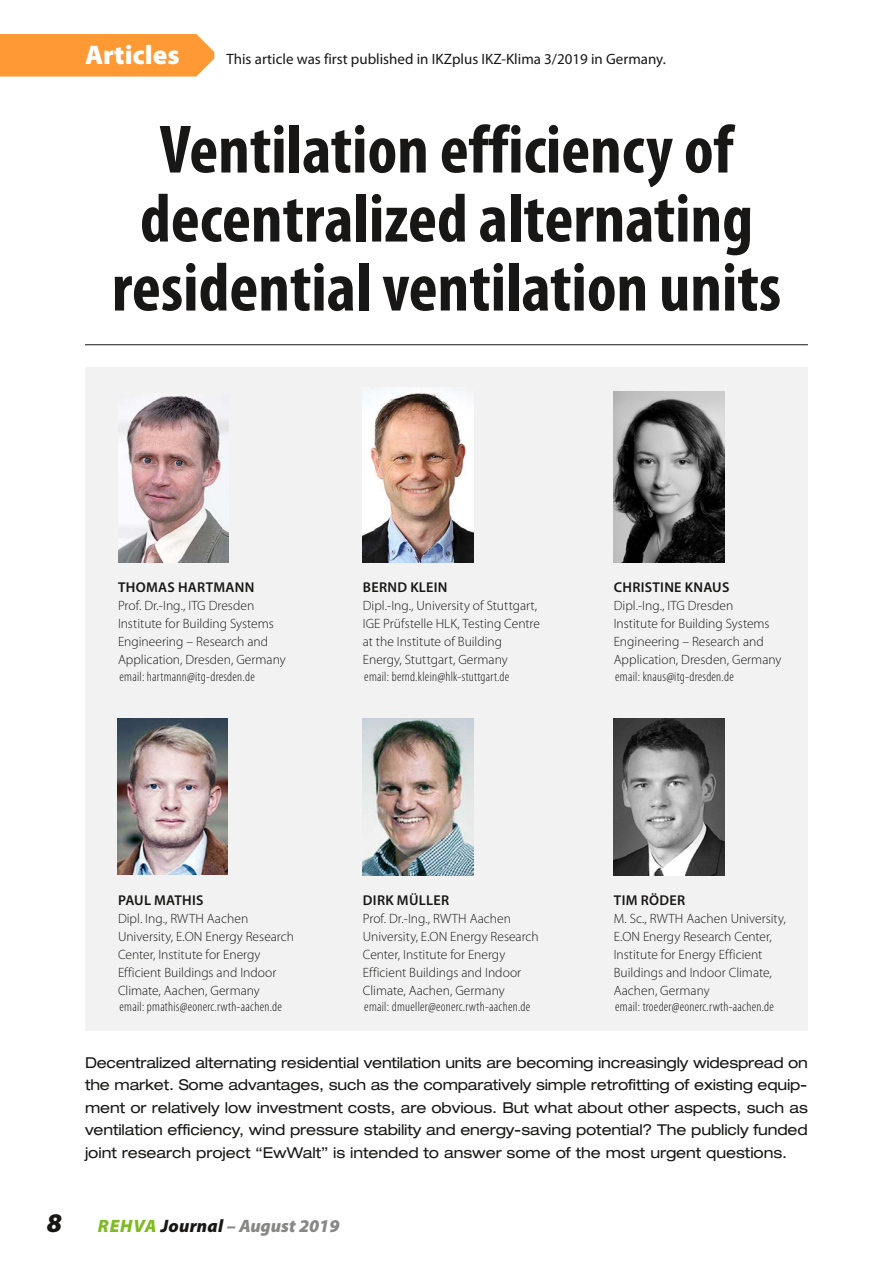
<style>
.page{position:relative;width:893px;height:1263px;background:#fff}
.page>*{position:absolute;margin:0;border:0;box-sizing:border-box;transform-origin:0 0}
.t1{font:700 condensed 69px/69px "Myriad Pro";color:#181716;text-align:center}
.t2{font:900 27px "Myriad Pro";color:#fff}
.t3{font:italic 900 27px "Myriad Pro";color:#181716}
.t4{font:italic 900 18px "Myriad Pro";letter-spacing:.005em;color:#878786}
.t5{font:expanded 15px/22.5px "Helvetica Neue LT Std";letter-spacing:-.005em;color:#181716;text-align:justify}
.t6{font:15px "Myriad Pro";color:#181716}
.t7{font:600 14.25px "Myriad Pro";letter-spacing:.02em;color:#181716}
.t8{font:300 13.5px/18px "Myriad Pro";color:#181716}
.t9{font:300 condensed 13.5px "Myriad Pro";letter-spacing:.02em;color:#181716}
.s1{color:#7fba23}
.s2{color:#181716}
</style>
<div class="page">
<div style="left:85px;top:367px;width:723px;height:663px;background:#f2f2f2"></div>
<hr style="left:85px;top:344px;width:723px;height:1px;background:#181716">
<img style="left:363px;top:718px;width:110px;height:157px">
<img style="left:117px;top:718px;width:111px;height:156px">
<img style="left:614px;top:718px;width:110px;height:157px">
<img style="left:614px;top:391px;width:110px;height:171px">
<img style="left:363px;top:388px;width:110px;height:174px">
<img style="left:118px;top:394px;width:111px;height:168px">
<div style="left:0;top:34px;width:214px;height:43px;background:#f93"></div>
<h2 class="t2" style="left:85px;top:37px;width:96px">Articles</h2>
<p class="t6" style="left:226px;top:50px;width:441px">This article was first published in IKZplus IKZ-Klima 3/2019 in Germany.</p>
<h1 class="t1" style="left:112px;top:114px;width:671px">Ventilation efficiency of decentralized alternating residential ventilation units</h1>
<p class="t7" style="left:118px;top:578px;width:138px">THOMAS HARTMANN</p>
<p class="t8" style="left:118px;top:597px;width:169px">Prof. Dr.-Ing., ITG Dresden<br>Institute for Building Systems<br>Engineering – Research and<br>Application, Dresden, Germany</p>
<p class="t9" style="left:119px;top:668px;width:137px">email: hartmann@itg-dresden.de</p>
<p class="t7" style="left:363px;top:578px;width:86px">BERND KLEIN</p>
<p class="t8" style="left:363px;top:597px;width:179px">Dipl.-Ing., University of Stuttgart,<br>IGE Prüfstelle HLK, Testing Centre at the Institute of Building<br>Energy, Stuttgart, Germany</p>
<p class="t9" style="left:364px;top:668px;width:146px">email: bernd.klein@hlk-stuttgart.de</p>
<p class="t7" style="left:614px;top:578px;width:117px">CHRISTINE KNAUS</p>
<p class="t8" style="left:614px;top:597px;width:169px">Dipl.-Ing., ITG Dresden<br>Institute for Building Systems<br>Engineering – Research and<br>Application, Dresden, Germany</p>
<p class="t9" style="left:615px;top:668px;width:120px">email: knaus@itg-dresden.de</p>
<p class="t7" style="left:118px;top:891px;width:87px">PAUL MATHIS</p>
<p class="t8" style="left:118px;top:910px;width:177px">Dipl. Ing., RWTH Aachen<br>University, E.ON Energy Research<br>Center, Institute for Energy<br>Efficient Buildings and Indoor<br>Climate, Aachen, Germany</p>
<p class="t9" style="left:119px;top:999px;width:164px">email: pmathis@eonerc.rwth-aachen.de</p>
<p class="t7" style="left:363px;top:891px;width:88px">DIRK MÜLLER</p>
<p class="t8" style="left:363px;top:909px;width:177px">Prof. Dr.-Ing., RWTH Aachen<br>University, E.ON Energy Research<br>Center, Institute for Energy<br>Efficient Buildings and Indoor<br>Climate, Aachen, Germany</p>
<p class="t9" style="left:364px;top:999px;width:167px">email: dmueller@eonerc.rwth-aachen.de</p>
<p class="t7" style="left:614px;top:891px;width:73px">TIM RÖDER</p>
<p class="t8" style="left:614px;top:909px;width:174px">M. Sc., RWTH Aachen University,<br>E.ON Energy Research Center,<br>Institute for Energy Efficient<br>Buildings and Indoor Climate,<br>Aachen, Germany</p>
<p class="t9" style="left:615px;top:999px;width:160px">email: troeder@eonerc.rwth-aachen.de</p>
<p class="t5" style="left:85px;top:1051px;width:724px">Decentralized alternating residential ventilation units are becoming increasingly widespread on the market. Some advantages, such as the comparatively simple retrofitting of existing equip&shy;ment or relatively low investment costs, are obvious. But what about other aspects, such as ventilation efficiency, wind pressure stability and energy-saving potential? The publicly funded joint research project “EwWalt” is intended to answer some of the most urgent questions.</p>
<h2 class="t3" style="left:47px;top:1205px;width:17px">8</h2>
<h3 class="t4" style="left:98px;top:1214px;width:243px"><span class="s1">REHVA</span> <span class="s2">Journal</span> – August 2019</h3>
</div>
